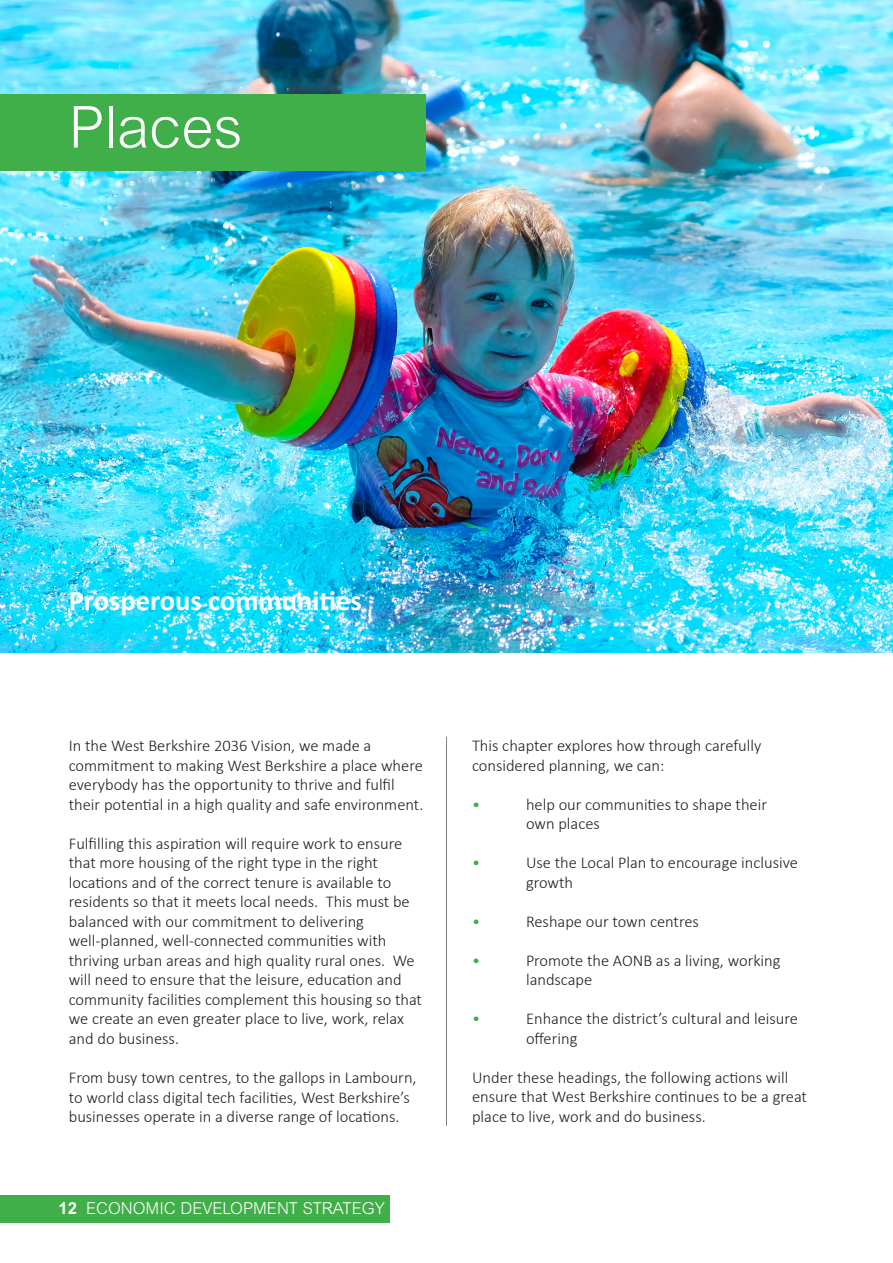
<style>
.page{position:relative;width:893px;height:1263px;background:#fff}
.page>*{position:absolute;margin:0;border:0;box-sizing:border-box;transform-origin:0 0}
.Paragraph_Style_1{font:300 57.9px "Arial MT Std";color:#fff}
.Paragraph_Style_1-2{font:700 28.5px "Calibri";color:#fff}
.Paragraph_Style_1-3{font:300 16.5px/19.5px "Calibri";color:#231f20}
.t1{font:300 16.5px "Arial MT Std";color:#fff}
.Paragraph_Style_1-4{font:300 16.5px "Calibri";color:#40ae49}
.s1{font-weight:700}
</style>
<div class="page">
<div style="left:0;top:1195px;width:390px;height:28px;background:#40ae49"></div>
<img style="left:0;top:0;width:893px;height:652px">
<div style="left:0;top:94px;width:426px;height:76px;background:#40ae49"></div>
<hr style="left:446px;top:737px;width:1px;height:389px;background:#808285">
<p class="Paragraph_Style_1" style="left:69px;top:94px;width:175px">Places</p>
<p class="Paragraph_Style_1-2" style="left:69px;top:582px;width:294px">Prosperous communities</p>
<p class="Paragraph_Style_1-3" style="left:69px;top:736px;width:356px">In the West Berkshire 2036 Vision, we made a commitment to making West Berkshire a place where everybody has the opportunity to thrive and fulfil their potential in a high quality and safe environment.</p>
<p class="Paragraph_Style_1-3" style="left:69px;top:833px;width:342px">Fulfilling this aspiration will require work to ensure that more housing of the right type in the right locations and of the correct tenure is available to residents so that it meets local needs. This must be balanced with our commitment to delivering</p>
<p class="Paragraph_Style_1-3" style="left:69px;top:931px;width:355px">well-planned, well-connected communities with thriving urban areas and high quality rural ones. We will need to ensure that the leisure, education and community facilities complement this housing so that we create an even greater place to live, work, relax and do business.</p>
<p class="Paragraph_Style_1-3" style="left:69px;top:1068px;width:349px">From busy town centres, to the gallops in Lambourn, to world class digital tech facilities, West Berkshire’s businesses operate in a diverse range of locations.</p>
<p class="t1" style="left:59px;top:1199px;width:328px"><span class="s1">12</span> ECONOMIC DEVELOPMENT STRATEGY</p>
<p class="Paragraph_Style_1-3" style="left:472px;top:736px;width:291px">This chapter explores how through carefully considered planning, we can:</p>
<p class="Paragraph_Style_1-4" style="left:472px;top:794px;width:10px">•</p>
<p class="Paragraph_Style_1-3" style="left:526px;top:794px;width:243px">help our communities to shape their</p>
<p class="Paragraph_Style_1-3" style="left:526px;top:814px;width:75px">own places</p>
<p class="Paragraph_Style_1-4" style="left:472px;top:852px;width:10px">•</p>
<p class="Paragraph_Style_1-3" style="left:526px;top:853px;width:273px">Use the Local Plan to encourage inclusive</p>
<p class="Paragraph_Style_1-3" style="left:526px;top:872px;width:49px">growth</p>
<p class="Paragraph_Style_1-4" style="left:472px;top:911px;width:10px">•</p>
<p class="Paragraph_Style_1-3" style="left:526px;top:911px;width:174px">Reshape our town centres</p>
<p class="Paragraph_Style_1-4" style="left:472px;top:950px;width:10px">•</p>
<p class="Paragraph_Style_1-3" style="left:526px;top:950px;width:256px">Promote the AONB as a living, working</p>
<p class="Paragraph_Style_1-3" style="left:526px;top:970px;width:68px">landscape</p>
<p class="Paragraph_Style_1-4" style="left:472px;top:1008px;width:10px">•</p>
<p class="Paragraph_Style_1-3" style="left:526px;top:1009px;width:274px">Enhance the district’s cultural and leisure</p>
<p class="Paragraph_Style_1-3" style="left:526px;top:1028px;width:53px">offering</p>
<p class="Paragraph_Style_1-3" style="left:472px;top:1067px;width:337px">Under these headings, the following actions will ensure that West Berkshire continues to be a great place to live, work and do business.</p>
</div>
